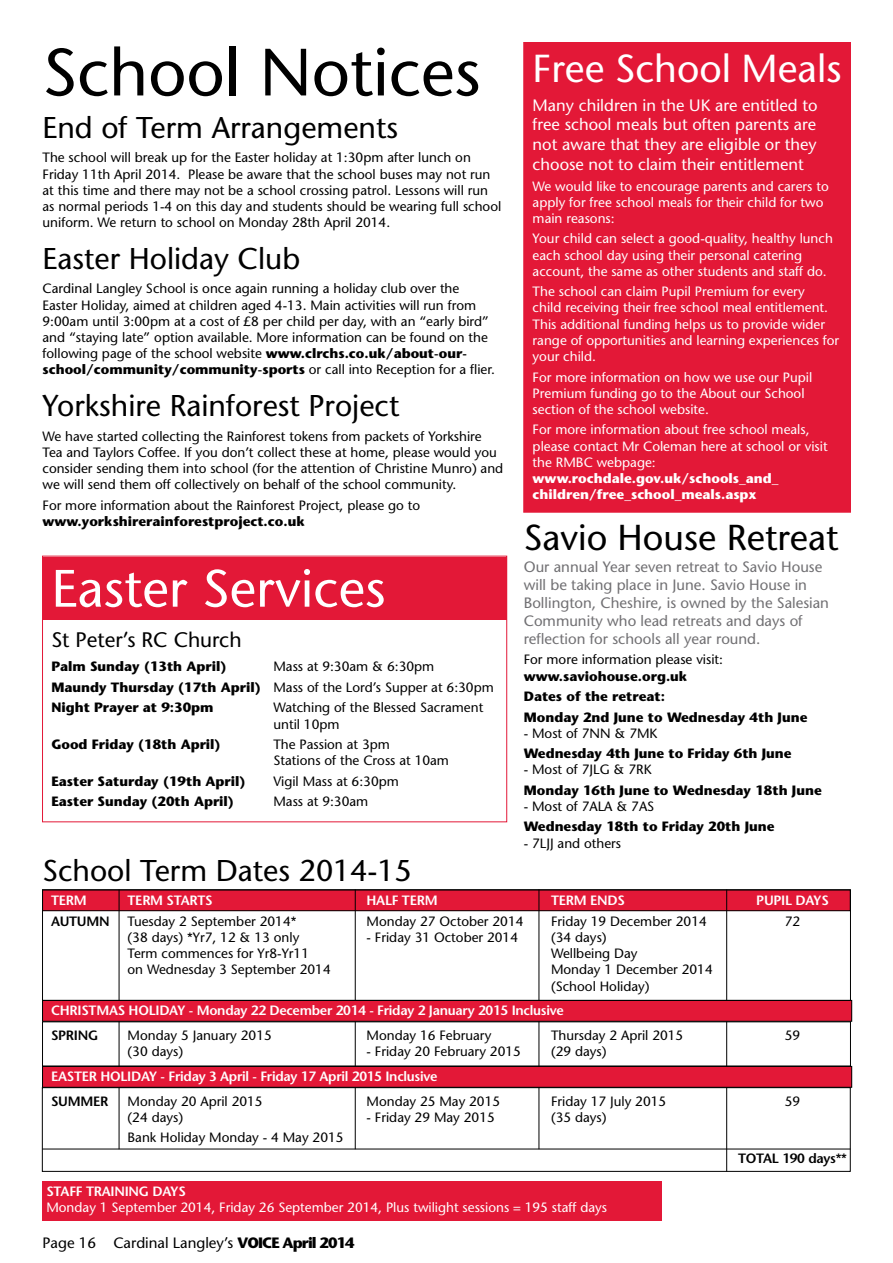
<style>
.page{position:relative;width:893px;height:1263px;background:#fff}
.page>*{position:absolute;margin:0;border:0;box-sizing:border-box;transform-origin:0 0}
.t1{font:66.6px "Stone Sans";color:#000}
.t2{font:52.5px "Stone Sans";color:#fff}
.t3{font:39px "Stone Sans";color:#fff}
.t4{font:36px "Stone Sans";color:#000}
.t5{font:30px "Stone Sans";color:#000}
.t6{font:21px "Stone Sans";color:#000}
.t7{font:16.5px/19.8px "Stone Sans";color:#fff;text-align:justify}
.t8{font:15px/18px "Stone Sans";color:#717073}
.t9{font:15px "Stone Sans";color:#000}
.t10{font:13.5px/16.2px "Stone Sans";color:#000}
.t11{font:13.5px/16.2px "Stone Sans";color:#fff}
.t12{font:700 13.5px/20.4px "Stone Sans";color:#000}
.t13{font:600 13.5px "Stone Sans";letter-spacing:-.02em;color:#fff}
.t14{font:700 13.5px/16.2px "Stone Sans";color:#fff}
.t15{font:600 13.5px "Stone Sans";letter-spacing:-.02em;color:#000}
.s1{font-weight:700}
</style>
<div class="page">
<div style="left:42px;top:557px;width:465px;height:63px;background:#e31837"></div>
<div style="left:524px;top:43px;width:326px;height:469px;background:#e31837"></div>
<div style="left:523px;top:42px;width:328px;height:471px;border:1px solid #e31837"></div>
<div style="left:43px;top:1066px;width:809px;height:21px;background:#e31837"></div>
<div style="left:42px;top:1066px;width:810px;height:21px;border:1px solid #000"></div>
<div style="left:43px;top:1000px;width:809px;height:21px;background:#e31837"></div>
<div style="left:42px;top:1000px;width:810px;height:21px;border:1px solid #000"></div>
<div style="left:43px;top:890px;width:807px;height:21px;background:#e31837"></div>
<div style="left:42px;top:890px;width:808px;height:21px;border:1px solid #000"></div>
<div style="left:42px;top:1087px;width:808px;height:84px;border:1px solid #000"></div>
<div style="left:42px;top:1181px;width:619px;height:39px;background:#e31837"></div>
<hr style="left:119px;top:889px;width:1px;height:111px;background:#000">
<hr style="left:355px;top:889px;width:1px;height:111px;background:#000">
<hr style="left:539px;top:889px;width:1px;height:111px;background:#000">
<hr style="left:726px;top:889px;width:1px;height:111px;background:#000">
<hr style="left:119px;top:1021px;width:1px;height:45px;background:#000">
<hr style="left:355px;top:1021px;width:1px;height:45px;background:#000">
<hr style="left:539px;top:1021px;width:1px;height:45px;background:#000">
<hr style="left:726px;top:1021px;width:1px;height:45px;background:#000">
<hr style="left:119px;top:1087px;width:1px;height:62px;background:#000">
<hr style="left:355px;top:1087px;width:1px;height:62px;background:#000">
<hr style="left:539px;top:1087px;width:1px;height:62px;background:#000">
<hr style="left:726px;top:1087px;width:1px;height:84px;background:#000">
<hr style="left:42px;top:1149px;width:808px;height:1px;background:#000">
<div style="left:42px;top:556px;width:465px;height:266px;border:1px solid #e31837"></div>
<h1 class="t1" style="left:43px;top:31px;width:440px">School Notices</h1>
<h3 class="t5" style="left:43px;top:109px;width:357px">End of Term Arrangements</h3>
<p class="t10" style="left:43px;top:149px;width:460px">The school will break up for the Easter holiday at 1:30pm after lunch on Friday 11th April 2014. Please be aware that the school buses may not run at this time and there may not be a school crossing patrol. Lessons will run as normal periods 1-4 on this day and students should be wearing full school uniform. We return to school on Monday 28th April 2014.</p>
<h3 class="t5" style="left:43px;top:240px;width:259px">Easter Holiday Club</h3>
<p class="t10" style="left:43px;top:280px;width:454px">Cardinal Langley School is once again running a holiday club over the Easter Holiday, aimed at children aged 4-13. Main activities will run from 9:00am until 3:00pm at a cost of £8 per child per day, with an “early bird” and “staying late” option available. More information can be found on the following page of the school website <span class="s1">www.clrchs.co.uk/about-our&shy;school/community/community-sports</span> or call into Reception for a flier.</p>
<h3 class="t5" style="left:43px;top:387px;width:358px">Yorkshire Rainforest Project</h3>
<p class="t10" style="left:43px;top:428px;width:462px">We have started collecting the Rainforest tokens from packets of Yorkshire Tea and Taylors Coffee. If you don’t collect these at home, please would you consider sending them into school (for the attention of Christine Munro) and we will send them off collectively on behalf of the school community.</p>
<p class="t10" style="left:43px;top:497px;width:379px">For more information about the Rainforest Project, please go to</p>
<p class="t12" style="left:43px;top:511px;width:264px">www.yorkshirerainforestproject.co.uk</p>
<h2 class="t2" style="left:51px;top:556px;width:336px">Easter Services</h2>
<h3 class="t6" style="left:51px;top:626px;width:192px">St Peter’s RC Church</h3>
<p class="t12" style="left:51px;top:656px;width:176px">Palm Sunday (13th April)</p>
<p class="t10" style="left:51px;top:656px;width:444px;line-height:20.4px;text-indent:222px">Mass at 9:30am &amp; 6:30pm<br><span class="s1">Maundy Thursday (17th April)</span> Mass of the Lord’s Supper at 6:30pm<br><span class="s1">Night Prayer at 9:30pm</span></p>
<p class="t10" style="left:273px;top:699px;width:211px">Watching of the Blessed Sacrament until 10pm</p>
<p class="t12" style="left:51px;top:734px;width:171px">Good Friday (18th April)</p>
<p class="t10" style="left:273px;top:736px;width:177px">The Passion at 3pm<br>Stations of the Cross at 10am</p>
<p class="t12" style="left:51px;top:770px;width:196px">Easter Saturday (19th April)</p>
<p class="t10" style="left:273px;top:773px;width:127px">Vigil Mass at 6:30pm</p>
<p class="t12" style="left:51px;top:791px;width:184px">Easter Sunday (20th April)</p>
<p class="t10" style="left:273px;top:793px;width:96px">Mass at 9:30am</p>
<h3 class="t3" style="left:533px;top:45px;width:310px">Free School Meals</h3>
<p class="t7" style="left:533px;top:95px;width:286px">Many children in the UK are entitled to free school meals but often parents are not aware that they are eligible or they choose not to claim their entitlement</p>
<p class="t11" style="left:533px;top:178px;width:298px">We would like to encourage parents and carers to apply for free school meals for their child for two main reasons:</p>
<p class="t11" style="left:533px;top:230px;width:302px">Your child can select a good-quality, healthy lunch each school day using their personal catering account, the same as other students and staff do.</p>
<p class="t11" style="left:533px;top:283px;width:308px">The school can claim Pupil Premium for every<br>child receiving their free school meal entitlement.<br>This additional funding helps us to provide wider range of opportunities and learning experiences for your child.</p>
<p class="t11" style="left:533px;top:369px;width:281px">For more information on how we use our Pupil<br>Premium funding go to the About our School section of the school website.</p>
<p class="t11" style="left:533px;top:421px;width:297px">For more information about free school meals, please contact Mr Coleman here at school or visit the RMBC webpage:</p>
<p class="t14" style="left:533px;top:470px;width:248px">www.rochdale.gov.uk/schools_and_ children/free_school_meals.aspx</p>
<h3 class="t4" style="left:524px;top:515px;width:316px">Savio House Retreat</h3>
<p class="t8" style="left:524px;top:558px;width:307px">Our annual Year seven retreat to Savio House will be taking place in June. Savio House in Bollington, Cheshire, is owned by the Salesian Community who lead retreats and days of reflection for schools all year round.</p>
<p class="t10" style="left:524px;top:651px;width:201px">For more information please visit:</p>
<p class="t12" style="left:524px;top:665px;width:285px">www.saviohouse.org.uk<br>Dates of the retreat:<br>Monday 2nd June to Wednesday 4th June</p>
<p class="t10" style="left:524px;top:725px;width:135px">- Most of 7NN &amp; 7MK</p>
<p class="t12" style="left:524px;top:743px;width:269px">Wednesday 4th June to Friday 6th June</p>
<p class="t10" style="left:524px;top:761px;width:129px">- Most of 7JLG &amp; 7RK</p>
<p class="t12" style="left:524px;top:780px;width:299px">Monday 16th June to Wednesday 18th June</p>
<p class="t10" style="left:524px;top:798px;width:132px">- Most of 7ALA &amp; 7AS</p>
<p class="t12" style="left:524px;top:816px;width:252px">Wednesday 18th to Friday 20th June</p>
<p class="t10" style="left:524px;top:835px;width:99px">- 7LJJ and others</p>
<h3 class="t5" style="left:43px;top:852px;width:371px">School Term Dates 2014-15</h3>
<p class="t13" style="left:51px;top:892px;width:37px">TERM</p>
<p class="t13" style="left:128px;top:892px;width:87px">TERM STARTS</p>
<p class="t13" style="left:367px;top:892px;width:73px">HALF TERM</p>
<p class="t13" style="left:551px;top:892px;width:75px">TERM ENDS</p>
<p class="t13" style="left:756px;top:892px;width:74px">PUPIL DAYS</p>
<p class="t15" style="left:51px;top:913px;width:60px">AUTUMN</p>
<p class="t10" style="left:128px;top:913px;width:170px">Tuesday 2 September 2014*</p>
<p class="t10" style="left:367px;top:913px;width:158px">Monday 27 October 2014</p>
<p class="t10" style="left:551px;top:913px;width:157px">Friday 19 December 2014</p>
<p class="t10" style="left:785px;top:913px;width:17px">72</p>
<p class="t10" style="left:128px;top:929px;width:173px">(38 days) *Yr7, 12 &amp; 13 only</p>
<p class="t10" style="left:367px;top:929px;width:153px">- Friday 31 October 2014</p>
<p class="t10" style="left:551px;top:929px;width:57px">(34 days)</p>
<p class="t10" style="left:128px;top:945px;width:183px">Term commences for Yr8-Yr11</p>
<p class="t10" style="left:551px;top:945px;width:88px">Wellbeing Day</p>
<p class="t10" style="left:128px;top:961px;width:205px">on Wednesday 3 September 2014</p>
<p class="t10" style="left:551px;top:961px;width:163px">Monday 1 December 2014 (School Holiday)</p>
<p class="t13" style="left:51px;top:1002px;width:514px">CHRISTMAS HOLIDAY - Monday 22 December 2014 - Friday 2 January 2015 Inclusive</p>
<p class="t15" style="left:51px;top:1027px;width:49px">SPRING</p>
<p class="t10" style="left:128px;top:1027px;width:146px">Monday 5 January 2015</p>
<p class="t10" style="left:366px;top:1027px;width:126px">Monday 16 February</p>
<p class="t10" style="left:551px;top:1027px;width:134px">Thursday 2 April 2015</p>
<p class="t10" style="left:785px;top:1027px;width:17px">59</p>
<p class="t10" style="left:128px;top:1043px;width:57px">(30 days)</p>
<p class="t10" style="left:366px;top:1043px;width:156px">- Friday 20 February 2015</p>
<p class="t10" style="left:551px;top:1043px;width:57px">(29 days)</p>
<p class="t13" style="left:51px;top:1068px;width:388px">EASTER HOLIDAY - Friday 3 April - Friday 17 April 2015 Inclusive</p>
<p class="t15" style="left:51px;top:1092px;width:59px">SUMMER</p>
<p class="t10" style="left:128px;top:1093px;width:137px">Monday 20 April 2015</p>
<p class="t10" style="left:366px;top:1093px;width:135px">Monday 25 May 2015</p>
<p class="t10" style="left:551px;top:1093px;width:117px">Friday 17 July 2015</p>
<p class="t10" style="left:785px;top:1093px;width:17px">59</p>
<p class="t10" style="left:128px;top:1109px;width:57px">(24 days)</p>
<p class="t10" style="left:366px;top:1109px;width:130px">- Friday 29 May 2015</p>
<p class="t10" style="left:551px;top:1109px;width:57px">(35 days)</p>
<p class="t10" style="left:128px;top:1129px;width:218px">Bank Holiday Monday - 4 May 2015</p>
<p class="t15" style="left:738px;top:1150px;width:110px">TOTAL 190 days**</p>
<p class="t13" style="left:46px;top:1183px;width:141px">STAFF TRAINING DAYS</p>
<p class="t11" style="left:46px;top:1199px;width:562px">Monday 1 September 2014, Friday 26 September 2014, Plus twilight sessions = 195 staff days</p>
<p class="t9" style="left:43px;top:1233px;width:314px">Page 16 Cardinal Langley’s <span class="s1">VOICE April 2014</span></p>
</div>
